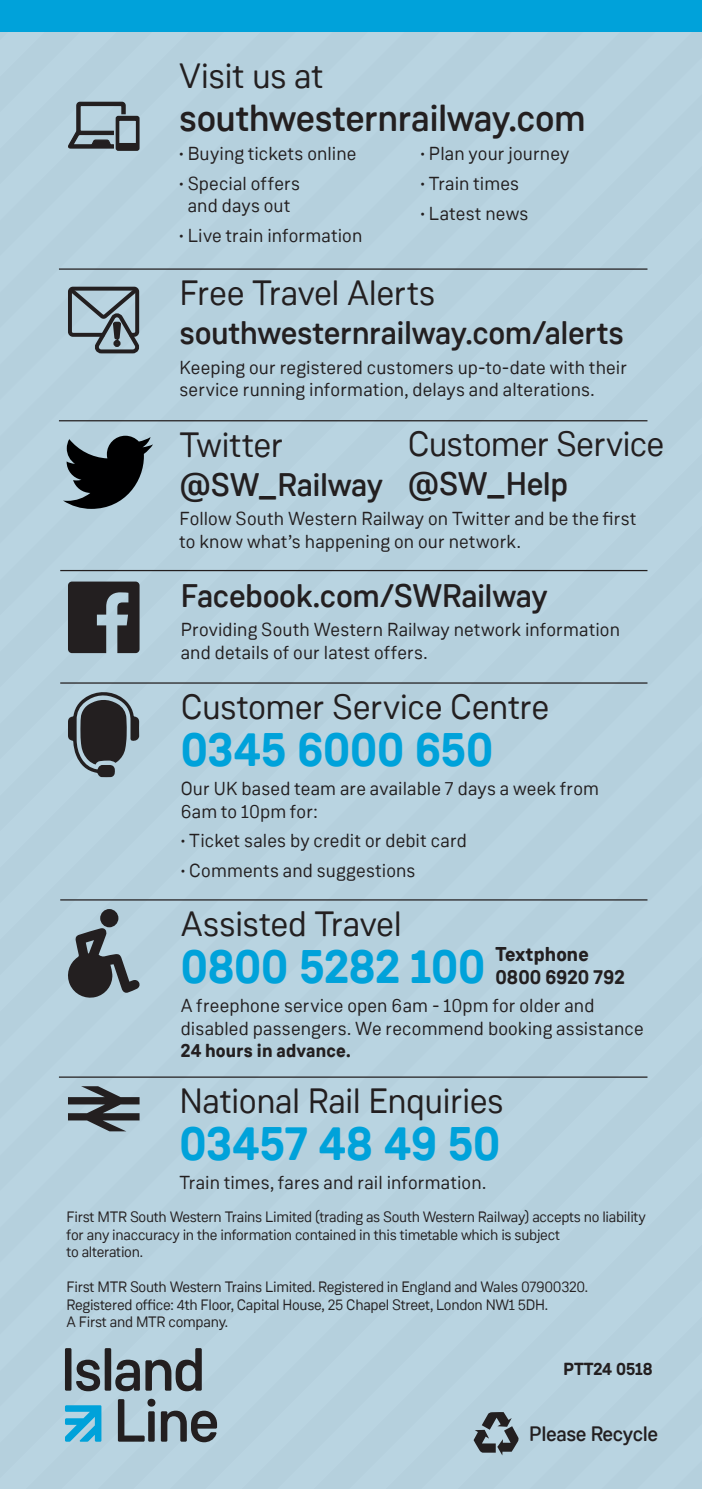
<style>
.page{position:relative;width:702px;height:1489px;background:#fff}
.page>*{position:absolute;margin:0;border:0;box-sizing:border-box;transform-origin:0 0}
.t1{font:700 47.5px "Weissenhof Grotesk";color:#00a2da}
.t2{font:500 37.5px "Weissenhof Grotesk";letter-spacing:-.015em;color:#231f20}
.t3{font:35px "Weissenhof Grotesk";letter-spacing:-.015em;color:#231f20}
.t4{font:500 32.5px "Weissenhof Grotesk";letter-spacing:-.015em;color:#231f20}
.t5{font:500 20.75px "Weissenhof Grotesk";letter-spacing:-.02em;color:#231f20}
.t6{font:700 20px/22px "Weissenhof Grotesk";letter-spacing:.005em;color:#231f20}
.t7{font:18.75px/22.5px "Weissenhof Grotesk";letter-spacing:.005em;color:#231f20}
.t8{font:700 18.75px "Weissenhof Grotesk";letter-spacing:.01em;color:#231f20}
.t9{font:700 17.5px "Weissenhof Grotesk";color:#231f20}
.t10{font:15px/17.5px "Weissenhof Grotesk";letter-spacing:-.02em;color:#231f20}
</style>
<div class="page">
<div style="left:0;top:32px;width:144px;height:1457px;background:#b7d2df"></div>
<div style="left:144px;top:32px;width:36px;height:1457px;background:#b9d4e1"></div>
<div style="left:180px;top:32px;width:36px;height:1457px;background:#b6d0de"></div>
<div style="left:216px;top:32px;width:36px;height:1457px;background:#b8d3e0"></div>
<div style="left:252px;top:32px;width:450px;height:1457px;background:#b7d2df"></div>
<div style="left:288px;top:65px;width:414px;height:1424px;background:#b8d3e0"></div>
<div style="left:324px;top:101px;width:378px;height:1388px;background:#b7d2df"></div>
<div style="left:359px;top:137px;width:343px;height:1352px;background:#b8d3e0"></div>
<div style="left:395px;top:173px;width:307px;height:1316px;background:#b6d1de"></div>
<div style="left:431px;top:209px;width:271px;height:1280px;background:#b6d1de"></div>
<div style="left:467px;top:440px;width:235px;height:1049px;background:#b7d2df"></div>
<div style="left:503px;top:476px;width:199px;height:1013px;background:#b8d3e0"></div>
<div style="left:539px;top:512px;width:163px;height:977px;background:#b7d2df"></div>
<div style="left:575px;top:548px;width:127px;height:941px;background:#b9d4e1"></div>
<div style="left:611px;top:804px;width:91px;height:685px;background:#b7d2df"></div>
<svg style="left:66px;top:101px;width:75px;height:51px;background:#83949d"></svg>
<hr style="left:59px;top:268px;width:588px;height:2px;background:#231f20">
<hr style="left:59px;top:420px;width:588px;height:1px;background:#231f20">
<hr style="left:60px;top:570px;width:587px;height:1px;background:#231f20">
<hr style="left:60px;top:682px;width:587px;height:2px;background:#231f20">
<hr style="left:60px;top:899px;width:587px;height:1px;background:#231f20">
<hr style="left:59px;top:1076px;width:588px;height:2px;background:#231f20">
<svg style="left:68px;top:1086px;width:71px;height:45px;background:#707c83"></svg>
<svg style="left:68px;top:689px;width:71px;height:88px;background:#636d73"></svg>
<svg style="left:67px;top:285px;width:74px;height:69px;background:#85969f"></svg>
<svg style="left:68px;top:581px;width:71px;height:72px;background:#404245"></svg>
<svg style="left:66px;top:927px;width:74px;height:72px;background:#6e7a81"></svg>
<div style="left:100px;top:909px;width:18px;height:18px;background:#231f20;border-radius:50%"></div>
<div style="left:0;top:0;width:702px;height:32px;background:#00a2da"></div>
<svg style="left:63px;top:436px;width:90px;height:73px;background:#49545a"></svg>
<svg style="left:65px;top:1405px;width:36px;height:36px"></svg>
<div style="left:65px;top:1348px;width:6px;height:42px;background:#231f20"></div>
<svg style="left:76px;top:1359px;width:24px;height:32px"></svg>
<div style="left:105px;top:1348px;width:6px;height:42px;background:#231f20"></div>
<svg style="left:115px;top:1348px;width:87px;height:43px;background:#7a8991"></svg>
<svg style="left:118px;top:1398px;width:37px;height:43px;background:#7d8c94"></svg>
<svg style="left:161px;top:1410px;width:56px;height:32px;background:#69747b"></svg>
<svg style="left:473px;top:1412px;width:45px;height:43px;background:#748189"></svg>
<div style="left:0;top:32px;width:33px;height:648px;background:#b7d2df"></div>
<div style="left:647px;top:840px;width:55px;height:649px;background:#b8d3e0"></div>
<h3 class="t3" style="left:179px;top:55px;width:146px">Visit us at</h3>
<h2 class="t2" style="left:179px;top:95px;width:408px">southwesternrailway.com</h2>
<p class="t7" style="left:179px;top:143px;width:179px">• Buying tickets online</p>
<p class="t7" style="left:179px;top:172px;width:122px;text-align:center">• Special offers and days out</p>
<p class="t7" style="left:179px;top:224px;width:185px">• Live train information</p>
<p class="t7" style="left:420px;top:143px;width:150px">• Plan your journey</p>
<p class="t7" style="left:420px;top:172px;width:100px">• Train times</p>
<p class="t7" style="left:420px;top:202px;width:110px">• Latest news</p>
<h3 class="t3" style="left:179px;top:272px;width:257px">Free Travel Alerts</h3>
<h3 class="t4" style="left:179px;top:313px;width:446px">southwesternrailway.com/alerts</h3>
<p class="t7" style="left:179px;top:356px;width:449px">Keeping our registered customers up-to-date with their service running information, delays and alterations.</p>
<h3 class="t3" style="left:179px;top:423px;width:106px">Twitter</h3>
<h3 class="t4" style="left:179px;top:464px;width:205px">@SW_Railway</h3>
<p class="t7" style="left:179px;top:508px;width:458px">Follow South Western Railway on Twitter and be the first to know what’s happening on our network.</p>
<h3 class="t3" style="left:408px;top:423px;width:258px">Customer Service</h3>
<h3 class="t4" style="left:408px;top:464px;width:162px">@SW_Help</h3>
<h3 class="t4" style="left:181px;top:575px;width:368px">Facebook.com/SWRailway</h3>
<p class="t7" style="left:181px;top:618px;width:441px">Providing South Western Railway network information and details of our latest offers.</p>
<h3 class="t3" style="left:181px;top:686px;width:370px">Customer Service Centre</h3>
<h1 class="t1" style="left:181px;top:719px;width:314px">0345 6000 650</h1>
<p class="t7" style="left:181px;top:777px;width:419px">Our UK based team are available 7 days a week from<br>6am to 10pm for:</p>
<p class="t7" style="left:181px;top:830px;width:288px">• Ticket sales by credit or debit card</p>
<p class="t7" style="left:181px;top:859px;width:236px">• Comments and suggestions</p>
<h3 class="t3" style="left:181px;top:903px;width:222px">Assisted Travel</h3>
<h1 class="t1" style="left:181px;top:936px;width:306px">0800 5282 100</h1>
<p class="t7" style="left:181px;top:994px;width:464px">A freephone service open 6am - 10pm for older and disabled passengers. We recommend booking assistance</p>
<p class="t8" style="left:181px;top:1039px;width:172px">24 hours in advance.</p>
<p class="t6" style="left:495px;top:944px;width:131px">Textphone<br>0800 6920 792</p>
<h3 class="t3" style="left:179px;top:1080px;width:326px">National Rail Enquiries</h3>
<h1 class="t1" style="left:179px;top:1113px;width:322px">03457 48 49 50</h1>
<p class="t7" style="left:179px;top:1171px;width:308px">Train times, fares and rail information.</p>
<p class="t10" style="left:67px;top:1208px;width:580px">First MTR South Western Trains Limited (trading as South Western Railway) accepts no liability for any inaccuracy in the information contained in this timetable which is subject<br>to alteration.</p>
<p class="t10" style="left:67px;top:1278px;width:523px">First MTR South Western Trains Limited. Registered in England and Wales 07900320.<br>Registered office: 4th Floor, Capital House, 25 Chapel Street, London NW1 5DH.<br>A First and MTR company.</p>
<p class="t9" style="left:563px;top:1358px;width:91px">PTT24 0518</p>
<p class="t5" style="left:529px;top:1420px;width:130px">Please Recycle</p>
</div>
